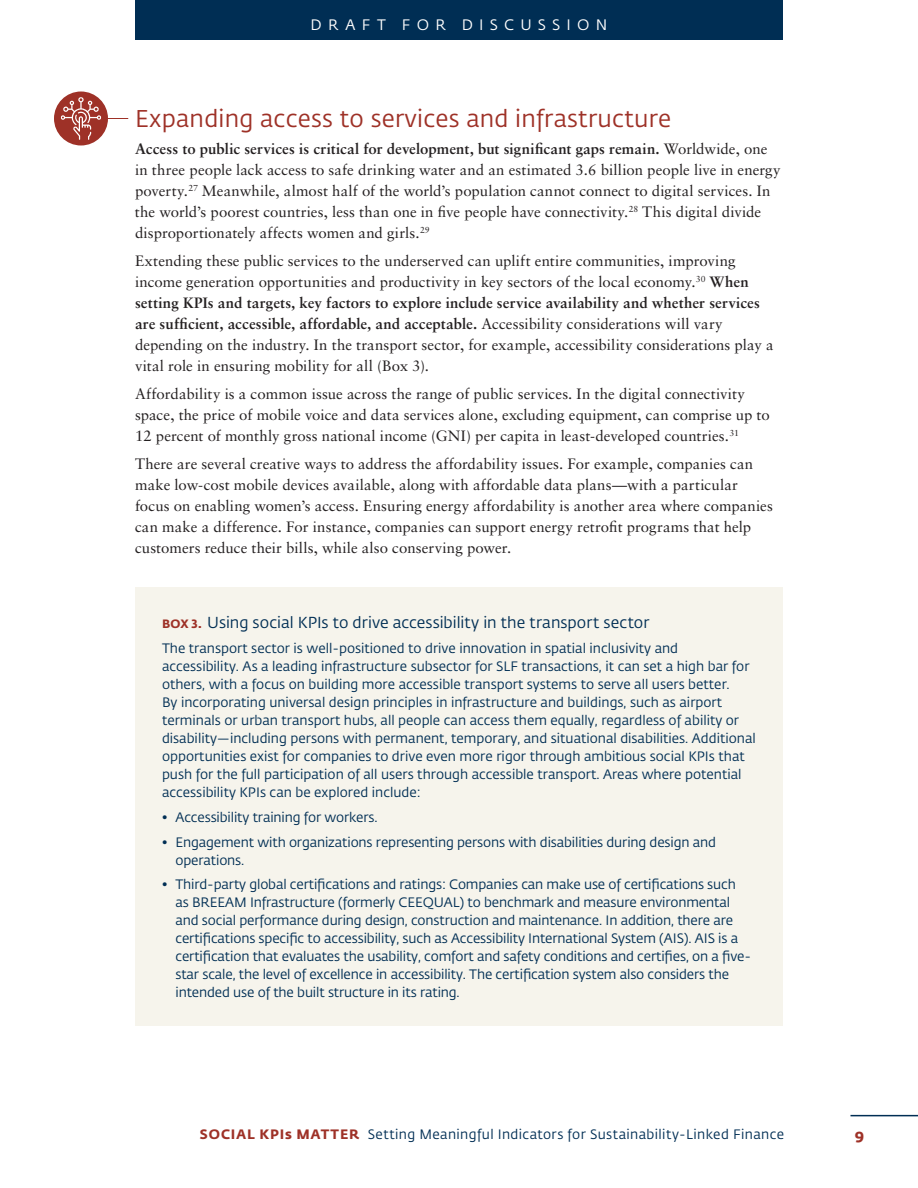
<style>
.page{position:relative;width:918px;height:1188px;background:#fff}
.page>*{position:absolute;margin:0;border:0;box-sizing:border-box;transform-origin:0 0}
.t1{font:24px "Fedra Sans Std";letter-spacing:.01em;color:#9e3127}
.Box_H1{font:15.75px "Fedra Sans Std";color:#002e54}
.t2{font:15px/21px "Sabon LT Std";letter-spacing:.005em;color:#231f20}
.t3{font:15px "Fedra Sans Std";letter-spacing:.415em;color:#fff}
.t4{font:700 15px "Fedra Sans Std";color:#9e3127}
.Box_Copy{font:13.5px/18px "Fedra Sans Std";color:#002e54}
.Box_Copy-2{font:13.5px "Fedra Sans Std";letter-spacing:.03em;color:#002e54}
.s1{font-weight:700}
.s2{font-weight:700;font-size:12px;color:#9e3127}
.s3{font-weight:700;color:#9e3127}
</style>
<div class="page">
<div style="left:135px;top:0;width:648px;height:40px;background:#002e54"></div>
<hr style="left:850px;top:1115px;width:68px;height:1px;background:#002e54">
<div style="left:54px;top:92px;width:54px;height:54px;background:#9e3127;border-radius:50%"></div>
<svg style="left:61px;top:97px;width:67px;height:43px"></svg>
<div style="left:135px;top:587px;width:648px;height:439px;background:#f6f4ec"></div>
<p class="t3" style="left:311px;top:16px;width:298px">DRAFT FOR DISCUSSION</p>
<h2 class="t1" style="left:135px;top:104px;width:538px">Expanding access to services and infrastructure</h2>
<p class="t2" style="left:135px;top:139px;width:647px"><span class="s1">Access to public services is critical for development, but significant gaps remain.</span> Worldwide, one in three people lack access to safe drinking water and an estimated 3.6 billion people live in energy poverty.<sup>27</sup> Meanwhile, almost half of the world’s population cannot connect to digital services. In the world’s poorest countries, less than one in five people have connectivity.<sup>28</sup> This digital divide disproportionately affects women and girls.<sup>29</sup></p>
<p class="t2" style="left:135px;top:250px;width:640px">Extending these public services to the underserved can uplift entire communities, improving income generation opportunities and productivity in key sectors of the local economy.<sup>30</sup> <span class="s1">When setting KPIs and targets, key factors to explore include service availability and whether services are sufficient, accessible, affordable, and acceptable.</span> Accessibility considerations will vary depending on the industry. In the transport sector, for example, accessibility considerations play a vital role in ensuring mobility for all (Box 3).</p>
<p class="t2" style="left:135px;top:383px;width:636px">Affordability is a common issue across the range of public services. In the digital connectivity space, the price of mobile voice and data services alone, excluding equipment, can comprise up to<br>12 percent of monthly gross national income (GNI) per capita in least-developed countries.<sup>31</sup></p>
<p class="t2" style="left:135px;top:453px;width:640px">There are several creative ways to address the affordability issues. For example, companies can make low-cost mobile devices available, along with affordable data plans—with a particular focus on enabling women’s access. Ensuring energy affordability is another area where companies can make a difference. For instance, companies can support energy retrofit programs that help customers reduce their bills, while also conserving power.</p>
<p class="Box_H1" style="left:162px;top:613px;width:489px"><span class="s2">BOX 3.</span> Using social KPIs to drive accessibility in the transport sector</p>
<p class="Box_Copy" style="left:162px;top:640px;width:595px">The transport sector is well-positioned to drive innovation in spatial inclusivity and accessibility. As a leading infrastructure subsector for SLF transactions, it can set a high bar for others, with a focus on building more accessible transport systems to serve all users better.<br>By incorporating universal design principles in infrastructure and buildings, such as airport terminals or urban transport hubs, all people can access them equally, regardless of ability or disability—including persons with permanent, temporary, and situational disabilities. Additional opportunities exist for companies to drive even more rigor through ambitious social KPIs that push for the full participation of all users through accessible transport. Areas where potential accessibility KPIs can be explored include:</p>
<p class="Box_Copy" style="left:162px;top:808px;width:217px">• Accessibility training for workers.</p>
<p class="Box_Copy" style="left:176px;top:833px;width:542px;text-indent:-14px">• Engagement with organizations representing persons with disabilities during design and operations.</p>
<p class="Box_Copy" style="left:176px;top:876px;width:577px;text-indent:-14px">• Third-party global certifications and ratings: Companies can make use of certifications such as BREEAM Infrastructure (formerly CEEQUAL) to benchmark and measure environmental and social performance during design, construction and maintenance. In addition, there are certifications specific to accessibility, such as Accessibility International System (AIS). AIS is a certification that evaluates the usability, comfort and safety conditions and certifies, on a five&shy;star scale, the level of excellence in accessibility. The certification system also considers the intended use of the built structure in its rating.</p>
<p class="Box_Copy-2" style="left:200px;top:1126px;width:586px"><span class="s3">SOCIAL KPIs MATTER</span> Setting Meaningful Indicators for Sustainability-Linked Finance</p>
<p class="t4" style="left:855px;top:1125px;width:11px">9</p>
</div>
